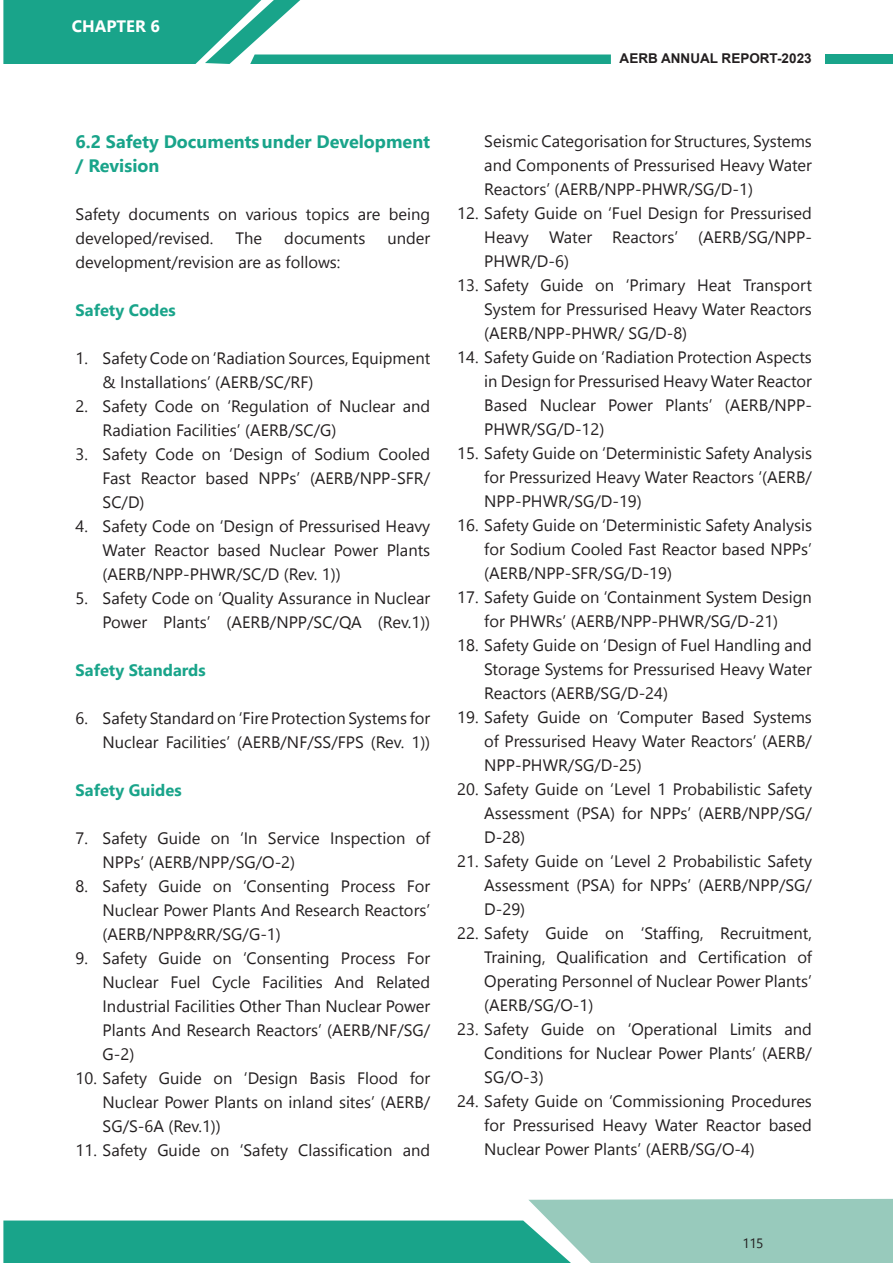
<style>
.page{position:relative;width:893px;height:1263px;background:#fff}
.page>*{position:absolute;margin:0;border:0;box-sizing:border-box;transform-origin:0 0}
._6_Subheadline{font:700 18px/24px "Nirmala UI";color:#19a48a}
.Body_Text_11{font:16.5px/24px "Nirmala UI";color:#231f20;text-align:justify}
._6_Body_Text{font:700 16.5px "Nirmala UI";color:#19a48a}
.Body_Text_11-2{font:700 16.5px "Nirmala UI";color:#19a48a}
.t1{font:700 16.5px "Nirmala UI";color:#fff}
.t2{font:700 13.5px "Arial";color:#231f20}
.t3{font:13.5px "Nirmala UI";color:#231f20}
</style>
<div class="page">
<svg style="left:3px;top:1199px;width:890px;height:64px"></svg>
<div style="left:825px;top:54px;width:68px;height:9px;background:#19a48a"></div>
<svg style="left:3px;top:0;width:608px;height:64px"></svg>
<p class="t1" style="left:72px;top:12px;width:89px">CHAPTER 6</p>
<p class="t2" style="left:620px;top:49px;width:194px">AERB ANNUAL REPORT-2023</p>
<p class="_6_Subheadline" style="left:76px;top:129px;width:356px">6.2 Safety Documents under Development / Revision</p>
<p class="Body_Text_11" style="left:76px;top:201px;width:356px">Safety documents on various topics are being developed/revised.</p>
<p class="Body_Text_11" style="left:236px;top:225px;width:28px">The</p>
<p class="Body_Text_11" style="left:284px;top:225px;width:83px">documents</p>
<p class="Body_Text_11" style="left:387px;top:225px;width:44px">under</p>
<p class="Body_Text_11" style="left:76px;top:249px;width:266px">development/revision are as follows:</p>
<p class="_6_Body_Text" style="left:76px;top:297px;width:102px">Safety Codes</p>
<p class="Body_Text_11" style="left:103px;top:345px;width:329px;text-indent:-27px">1. Safety Code on ‘Radiation Sources, Equipment &amp; Installations’ (AERB/SC/RF)</p>
<p class="Body_Text_11" style="left:103px;top:393px;width:329px;text-indent:-27px">2. Safety Code on ‘Regulation of Nuclear and<br>Radiation Facilities’ (AERB/SC/G)</p>
<p class="Body_Text_11" style="left:103px;top:441px;width:329px;text-indent:-27px">3. Safety Code on ‘Design of Sodium Cooled Fast Reactor based NPPs’ (AERB/NPP-SFR/ SC/D)</p>
<p class="Body_Text_11" style="left:103px;top:513px;width:329px;text-indent:-27px">4. Safety Code on ‘Design of Pressurised Heavy Water Reactor based Nuclear Power Plants (AERB/NPP-PHWR/SC/D (Rev. 1))</p>
<p class="Body_Text_11" style="left:76px;top:585px;width:356px;text-align:right">5. Safety Code on ‘Quality Assurance in Nuclear<br>Power Plants’ (AERB/NPP/SC/QA (Rev.1))</p>
<p class="Body_Text_11-2" style="left:76px;top:657px;width:132px">Safety Standards</p>
<p class="Body_Text_11" style="left:76px;top:705px;width:356px;text-align:right">6. Safety Standard on ‘Fire Protection Systems for<br>Nuclear Facilities’ (AERB/NF/SS/FPS (Rev. 1))</p>
<p class="_6_Body_Text" style="left:76px;top:777px;width:108px">Safety Guides</p>
<p class="Body_Text_11" style="left:103px;top:825px;width:329px;text-indent:-27px">7. Safety Guide on ‘In Service Inspection of<br>NPPs’ (AERB/NPP/SG/O-2)</p>
<p class="Body_Text_11" style="left:103px;top:873px;width:329px;text-indent:-27px">8. Safety Guide on ‘Consenting Process For Nuclear Power Plants And Research Reactors’ (AERB/NPP&amp;RR/SG/G-1)</p>
<p class="Body_Text_11" style="left:103px;top:945px;width:329px;text-indent:-27px">9. Safety Guide on ‘Consenting Process For Nuclear Fuel Cycle Facilities And Related Industrial Facilities Other Than Nuclear Power Plants And Research Reactors’ (AERB/NF/SG/ G-2)</p>
<p class="Body_Text_11" style="left:103px;top:1065px;width:329px;text-indent:-27px">10. Safety Guide on ‘Design Basis Flood for Nuclear Power Plants on inland sites’ (AERB/ SG/S-6A (Rev.1))</p>
<p class="Body_Text_11" style="left:76px;top:1137px;width:356px">11. Safety Guide on ‘Safety Classification and</p>
<p class="Body_Text_11" style="left:484px;top:128px;width:329px">Seismic Categorisation for Structures, Systems and Components of Pressurised Heavy Water Reactors’ (AERB/NPP-PHWR/SG/D-1)</p>
<p class="Body_Text_11" style="left:484px;top:200px;width:329px;text-indent:-27px">12. Safety Guide on ‘Fuel Design for Pressurised Heavy Water Reactors’ (AERB/SG/NPP-PHWR/D-6)</p>
<p class="Body_Text_11" style="left:484px;top:272px;width:329px;text-indent:-27px">13. Safety Guide on ‘Primary Heat Transport System for Pressurised Heavy Water Reactors (AERB/NPP-PHWR/ SG/D-8)</p>
<p class="Body_Text_11" style="left:484px;top:344px;width:329px;text-indent:-27px">14. Safety Guide on ‘Radiation Protection Aspects in Design for Pressurised Heavy Water Reactor Based Nuclear Power Plants’ (AERB/NPP-PHWR/SG/D-12)</p>
<p class="Body_Text_11" style="left:484px;top:440px;width:329px;text-indent:-27px">15. Safety Guide on ‘Deterministic Safety Analysis for Pressurized Heavy Water Reactors ‘(AERB/ NPP-PHWR/SG/D-19)</p>
<p class="Body_Text_11" style="left:484px;top:512px;width:329px;text-indent:-27px">16. Safety Guide on ‘Deterministic Safety Analysis for Sodium Cooled Fast Reactor based NPPs’ (AERB/NPP-SFR/SG/D-19)</p>
<p class="Body_Text_11" style="left:457px;top:584px;width:356px;text-align:center">17. Safety Guide on ‘Containment System Design for PHWRs’ (AERB/NPP-PHWR/SG/D-21)</p>
<p class="Body_Text_11" style="left:484px;top:632px;width:329px;text-indent:-27px">18. Safety Guide on ‘Design of Fuel Handling and Storage Systems for Pressurised Heavy Water Reactors (AERB/SG/D-24)</p>
<p class="Body_Text_11" style="left:484px;top:704px;width:329px;text-indent:-27px">19. Safety Guide on ‘Computer Based Systems of Pressurised Heavy Water Reactors’ (AERB/ NPP-PHWR/SG/D-25)</p>
<p class="Body_Text_11" style="left:484px;top:776px;width:329px;text-indent:-27px">20. Safety Guide on ‘Level 1 Probabilistic Safety Assessment (PSA) for NPPs’ (AERB/NPP/SG/ D-28)</p>
<p class="Body_Text_11" style="left:484px;top:848px;width:329px;text-indent:-27px">21. Safety Guide on ‘Level 2 Probabilistic Safety Assessment (PSA) for NPPs’ (AERB/NPP/SG/ D-29)</p>
<p class="Body_Text_11" style="left:484px;top:920px;width:329px;text-indent:-27px">22. Safety Guide on ‘Staffing, Recruitment, Training, Qualification and Certification of Operating Personnel of Nuclear Power Plants’ (AERB/SG/O-1)</p>
<p class="Body_Text_11" style="left:484px;top:1016px;width:329px;text-indent:-27px">23. Safety Guide on ‘Operational Limits and Conditions for Nuclear Power Plants’ (AERB/ SG/O-3)</p>
<p class="Body_Text_11" style="left:484px;top:1088px;width:329px;text-indent:-27px">24. Safety Guide on ‘Commissioning Procedures for Pressurised Heavy Water Reactor based Nuclear Power Plants’ (AERB/SG/O-4)</p>
<p class="t3" style="left:742px;top:1232px;width:22px">115</p>
</div>
